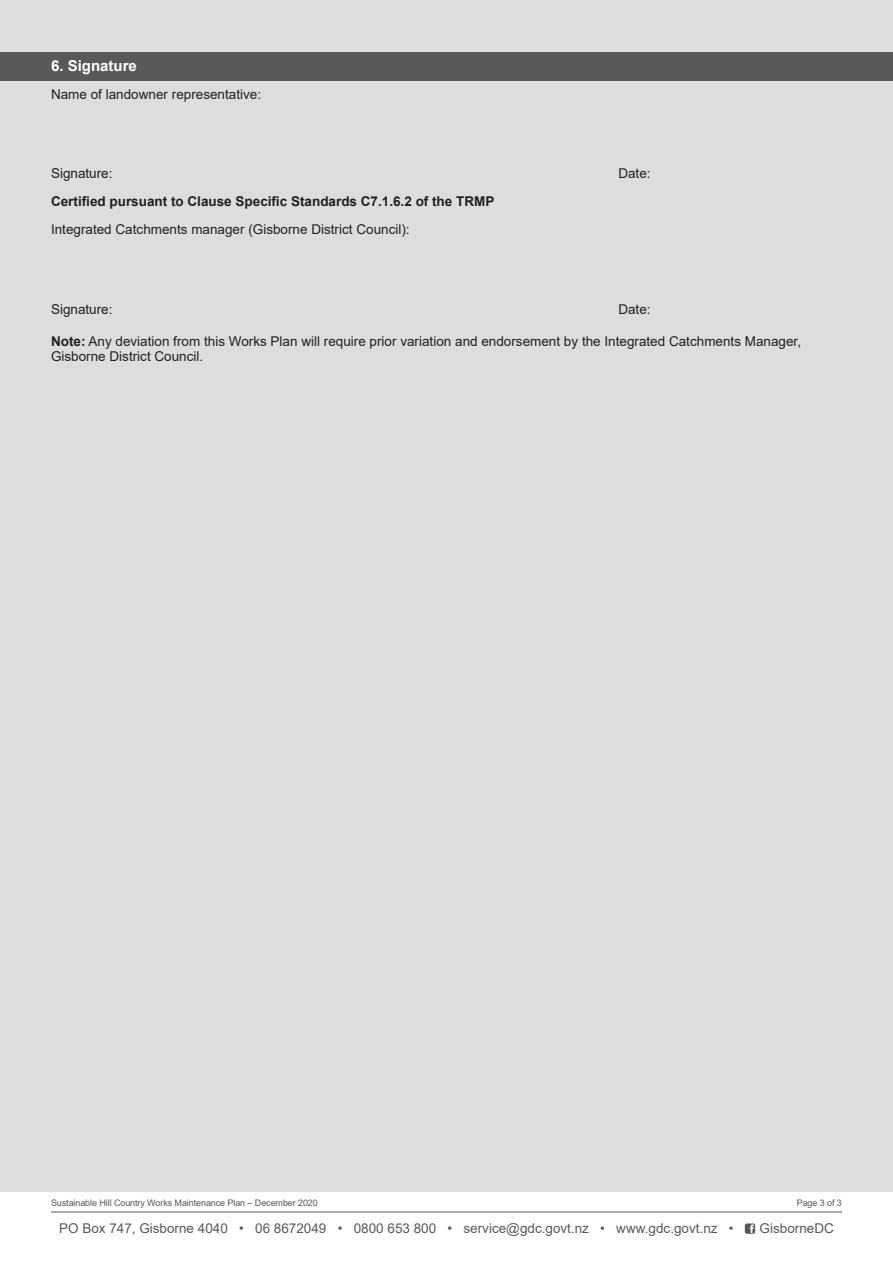
<style>
.page{position:relative;width:893px;height:1263px;background:#fff}
.page>*{position:absolute;margin:0;border:0;box-sizing:border-box;transform-origin:0 0}
.t1{font:700 15px "Arial";color:#fff}
.t2{font:13.5px/15px "Arial";color:#231f20}
.t3{font:13.5px "Arial";color:#58595b}
.t4{font:700 13.5px "Arial";color:#231f20}
.t5{font:9px "Arial";letter-spacing:-.01em;color:#58595b}
.s1{font-weight:700}
</style>
<div class="page">
<div style="left:0;top:0;width:893px;height:1191px;background:#dcddde"></div>
<hr style="left:51px;top:1211px;width:791px;height:1px;background:#58595b">
<svg style="left:745px;top:1223px;width:10px;height:11px"></svg>
<div style="left:0;top:52px;width:893px;height:28px;background:#58595b"></div>
<p class="t1" style="left:51px;top:55px;width:87px">6. Signature</p>
<p class="t2" style="left:51px;top:86px;width:212px">Name of landowner representative:</p>
<p class="t2" style="left:51px;top:166px;width:63px">Signature:</p>
<p class="t2" style="left:618px;top:166px;width:34px">Date:</p>
<p class="t4" style="left:51px;top:192px;width:445px">Certified pursuant to Clause Specific Standards C7.1.6.2 of the TRMP</p>
<p class="t2" style="left:51px;top:222px;width:360px">Integrated Catchments manager (Gisborne District Council):</p>
<p class="t2" style="left:51px;top:301px;width:63px">Signature:</p>
<p class="t2" style="left:618px;top:301px;width:34px">Date:</p>
<p class="t2" style="left:51px;top:333px;width:752px"><span class="s1">Note:</span> Any deviation from this Works Plan will require prior variation and endorsement by the Integrated Catchments Manager,<br>Gisborne District Council.</p>
<p class="t5" style="left:51px;top:1196px;width:268px">Sustainable Hill Country Works Maintenance Plan – December 2020</p>
<p class="t5" style="left:797px;top:1196px;width:47px">Page 3 of 3</p>
<p class="t3" style="left:59px;top:1219px;width:676px">PO Box 747, Gisborne 4040 • 06 8672049 • 0800 653 800 • service@gdc.govt.nz • www.gdc.govt.nz •</p>
<p class="t3" style="left:760px;top:1219px;width:76px">GisborneDC</p>
</div>
